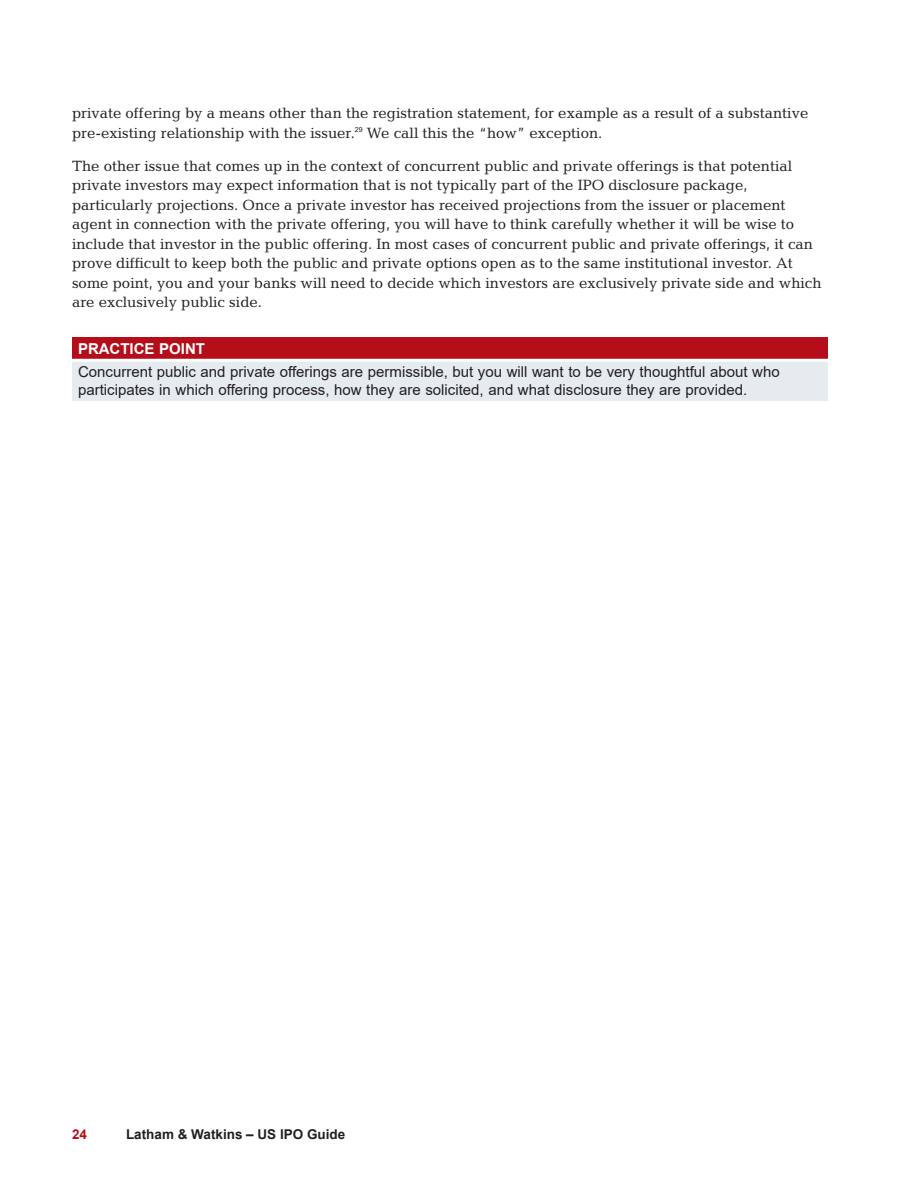
<style>
.page{position:relative;width:918px;height:1188px;background:#fff}
.page>*{position:absolute;margin:0;border:0;box-sizing:border-box;transform-origin:0 0}
.BD_Text_1{font:15px/19.5px "Candida Std";color:#231f20}
.PP_BD_Table_Text_1{font:15px/18px "Arial";color:#231f20}
.PP_BD_Table_Head{font:700 15px "Arial";color:#fff}
.t1{font:700 13.5px "Arial";color:#231f20}
.t2{font:700 13.5px "Arial";color:#b50e1a}
</style>
<div class="page">
<div style="left:72px;top:337px;width:756px;height:23px;background:#b50e1a"></div>
<div style="left:72px;top:360px;width:756px;height:41px;background:#e6ebf0"></div>
<hr style="left:72px;top:359px;width:756px;height:3px;background:#fff">
<p class="BD_Text_1" style="left:72px;top:104px;width:738px">private offering by a means other than the registration statement, for example as a result of a substantive pre-existing relationship with the issuer.<sup>29</sup> We call this the “how” exception.</p>
<p class="BD_Text_1" style="left:72px;top:156px;width:751px">The other issue that comes up in the context of concurrent public and private offerings is that potential private investors may expect information that is not typically part of the IPO disclosure package, particularly projections. Once a private investor has received projections from the issuer or placement agent in connection with the private offering, you will have to think carefully whether it will be wise to include that investor in the public offering. In most cases of concurrent public and private offerings, it can prove difficult to keep both the public and private options open as to the same institutional investor. At some point, you and your banks will need to decide which investors are exclusively private side and which are exclusively public side.</p>
<p class="PP_BD_Table_Head" style="left:78px;top:338px;width:129px">PRACTICE POINT</p>
<p class="PP_BD_Table_Text_1" style="left:78px;top:363px;width:703px">Concurrent public and private offerings are permissible, but you will want to be very thoughtful about who participates in which offering process, how they are solicited, and what disclosure they are provided.</p>
<p class="t2" style="left:72px;top:1125px;width:17px">24</p>
<p class="t1" style="left:126px;top:1125px;width:221px">Latham &amp; Watkins – US IPO Guide</p>
</div>
